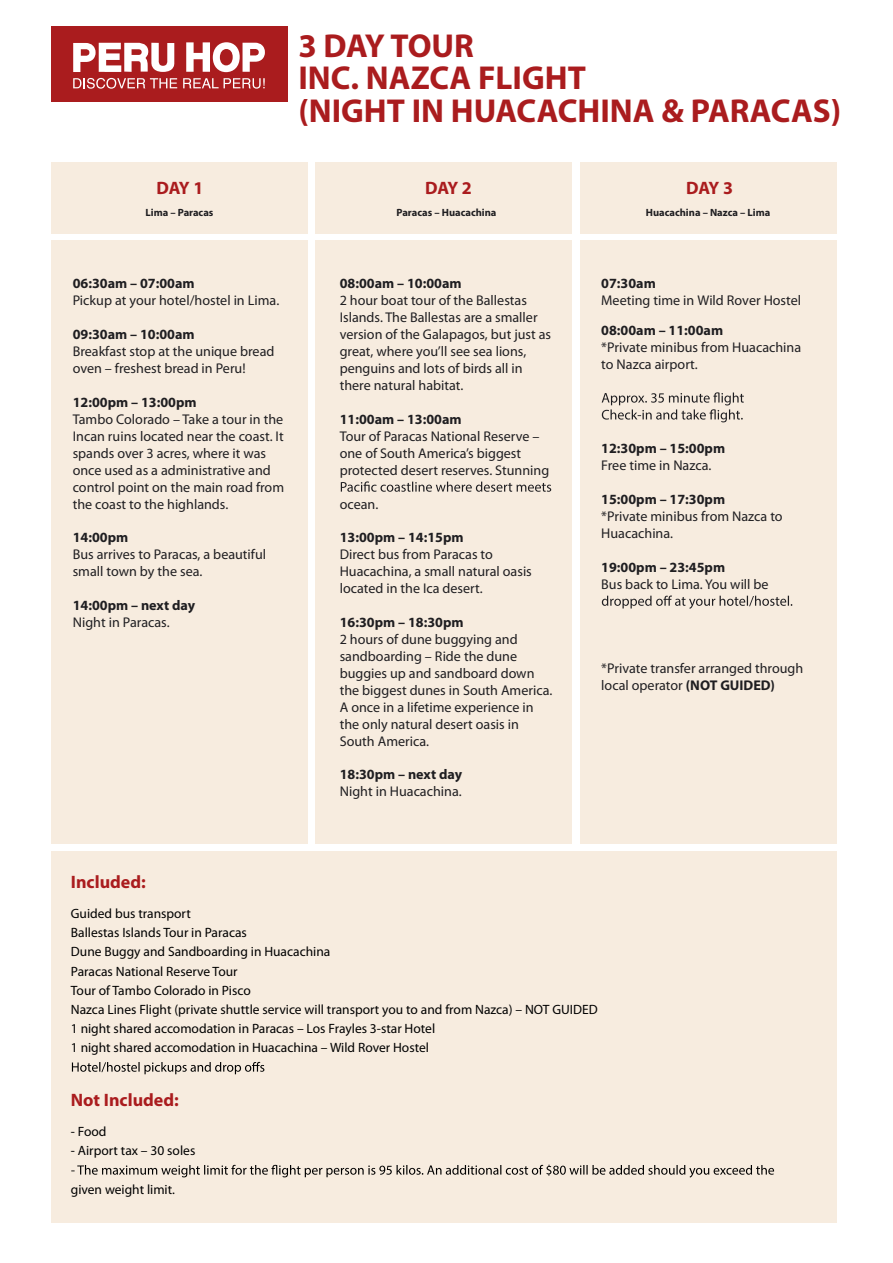
<style>
.page{position:relative;width:893px;height:1263px;background:#fff}
.page>*{position:absolute;margin:0;border:0;box-sizing:border-box;transform-origin:0 0}
.t1{font:700 33.3px/32.5px "Myriad Pro";color:#aa1c1e}
.t2{font:700 18px "Myriad Pro";color:#aa1c1e}
.t3{font:14.1px/17px "Myriad Pro";color:#1f1e21}
.t4{font:700 14.1px "Myriad Pro";color:#1f1e21}
.t5{font:13.5px/19.2px "Myriad Pro";color:#000}
.t6{font:700 10.5px "Myriad Pro";color:#1f1e21}
.s1{font-weight:700}
</style>
<div class="page">
<div style="left:51px;top:162px;width:257px;height:72px;background:#f7ecdf"></div>
<div style="left:315px;top:162px;width:257px;height:72px;background:#f7ecdf"></div>
<div style="left:51px;top:240px;width:257px;height:603px;background:#f7ecdf"></div>
<div style="left:315px;top:240px;width:257px;height:603px;background:#f7ecdf"></div>
<div style="left:580px;top:162px;width:256px;height:72px;background:#f7ecdf"></div>
<div style="left:580px;top:240px;width:256px;height:603px;background:#f7ecdf"></div>
<svg style="left:341px;top:481px;width:210px;height:11px"></svg>
<svg style="left:602px;top:392px;width:142px;height:30px"></svg>
<svg style="left:602px;top:595px;width:190px;height:14px"></svg>
<div style="left:51px;top:851px;width:785px;height:372px;background:#f7ecdf"></div>
<svg style="left:72px;top:1062px;width:192px;height:12px"></svg>
<svg style="left:71px;top:1165px;width:703px;height:12px"></svg>
<div style="left:51px;top:26px;width:236px;height:76px;background:#aa1c1e"></div>
<svg style="left:73px;top:78px;width:104px;height:11px"></svg>
<svg style="left:183px;top:78px;width:82px;height:11px"></svg>
<svg style="left:186px;top:42px;width:79px;height:30px"></svg>
<svg style="left:73px;top:43px;width:102px;height:29px"></svg>
<h1 class="t1" style="left:298px;top:30px;width:544px">3 DAY TOUR<br>INC. NAZCA FLIGHT<br>(NIGHT IN HUACACHINA &amp; PARACAS)</h1>
<p class="t2" style="left:157px;top:177px;width:48px">DAY 1</p>
<p class="t2" style="left:425px;top:177px;width:48px">DAY 2</p>
<p class="t2" style="left:686px;top:177px;width:48px">DAY 3</p>
<p class="t6" style="left:145px;top:206px;width:70px">Lima – Paracas</p>
<p class="t6" style="left:396px;top:206px;width:101px">Paracas – Huacachina</p>
<p class="t6" style="left:646px;top:206px;width:126px">Huacachina – Nazca – Lima</p>
<p class="t4" style="left:73px;top:276px;width:123px">06:30am – 07:00am</p>
<p class="t3" style="left:73px;top:292px;width:208px">Pickup at your hotel/hostel in Lima.</p>
<p class="t4" style="left:73px;top:327px;width:123px">09:30am – 10:00am</p>
<p class="t3" style="left:73px;top:343px;width:203px">Breakfast stop at the unique bread oven – freshest bread in Peru!</p>
<p class="t4" style="left:73px;top:394px;width:125px">12:00pm – 13:00pm</p>
<p class="t3" style="left:73px;top:410px;width:213px">Tambo Colorado – Take a tour in the<br>Incan ruins located near the coast. It spands over 3 acres, where it was once used as a administrative and control point on the main road from the coast to the highlands.</p>
<p class="t4" style="left:73px;top:530px;width:57px">14:00pm</p>
<p class="t3" style="left:73px;top:546px;width:195px">Bus arrives to Paracas, a beautiful small town by the sea.</p>
<p class="t4" style="left:73px;top:597px;width:124px">14:00pm – next day</p>
<p class="t3" style="left:73px;top:614px;width:98px">Night in Paracas.</p>
<p class="t2" style="left:71px;top:871px;width:76px">Included:</p>
<p class="t4" style="left:340px;top:276px;width:123px">08:00am – 10:00am</p>
<p class="t3" style="left:340px;top:292px;width:213px">2 hour boat tour of the Ballestas<br>Islands. The Ballestas are a smaller version of the Galapagos, but just as great, where you’ll see sea lions, penguins and lots of birds all in there natural habitat.</p>
<p class="t4" style="left:340px;top:411px;width:123px">11:00am – 13:00am</p>
<p class="t3" style="left:340px;top:427px;width:211px">Tour of Paracas National Reserve – one of South America’s biggest protected desert reserves. Stunning</p>
<p class="t3" style="left:340px;top:495px;width:40px">ocean.</p>
<p class="t4" style="left:340px;top:530px;width:125px">13:00pm – 14:15pm</p>
<p class="t3" style="left:340px;top:546px;width:194px">Direct bus from Paracas to<br>Huacachina, a small natural oasis located in the Ica desert.</p>
<p class="t4" style="left:340px;top:614px;width:125px">16:30pm – 18:30pm</p>
<p class="t3" style="left:340px;top:630px;width:214px">2 hours of dune buggying and sandboarding – Ride the dune buggies up and sandboard down the biggest dunes in South America.<br>A once in a lifetime experience in the only natural desert oasis in<br>South America.</p>
<p class="t4" style="left:340px;top:767px;width:124px">18:30pm – next day</p>
<p class="t3" style="left:340px;top:783px;width:124px">Night in Huacachina.</p>
<p class="t4" style="left:601px;top:276px;width:56px">07:30am</p>
<p class="t3" style="left:601px;top:292px;width:201px">Meeting time in Wild Rover Hostel</p>
<p class="t4" style="left:601px;top:322px;width:123px">08:00am – 11:00am</p>
<p class="t3" style="left:601px;top:338px;width:201px">*Private minibus from Huacachina</p>
<p class="t3" style="left:601px;top:355px;width:98px">to Nazca airport.</p>
<p class="t4" style="left:601px;top:441px;width:125px">12:30pm – 15:00pm</p>
<p class="t3" style="left:601px;top:457px;width:112px">Free time in Nazca.</p>
<p class="t4" style="left:601px;top:491px;width:125px">15:00pm – 17:30pm</p>
<p class="t3" style="left:601px;top:508px;width:183px">*Private minibus from Nazca to<br>Huacachina.</p>
<p class="t4" style="left:601px;top:559px;width:125px">19:00pm – 23:45pm</p>
<p class="t3" style="left:601px;top:575px;width:169px">Bus back to Lima. You will be</p>
<p class="t3" style="left:601px;top:660px;width:204px">*Private transfer arranged through local operator <span class="s1">(NOT GUIDED)</span></p>
<p class="t5" style="left:71px;top:904px;width:528px">Guided bus transport<br>Ballestas Islands Tour in Paracas<br>Dune Buggy and Sandboarding in Huacachina<br>Paracas National Reserve Tour<br>Tour of Tambo Colorado in Pisco<br>Nazca Lines Flight (private shuttle service will transport you to and from Nazca) – NOT GUIDED 1 night shared accomodation in Paracas – Los Frayles 3-star Hotel<br>1 night shared accomodation in Huacachina – Wild Rover Hostel</p>
<p class="t2" style="left:71px;top:1089px;width:109px">Not Included:</p>
<p class="t5" style="left:71px;top:1122px;width:37px">- Food</p>
<p class="t5" style="left:71px;top:1141px;width:126px">- Airport tax – 30 soles</p>
<p class="t5" style="left:71px;top:1179px;width:106px">given weight limit.</p>
</div>
